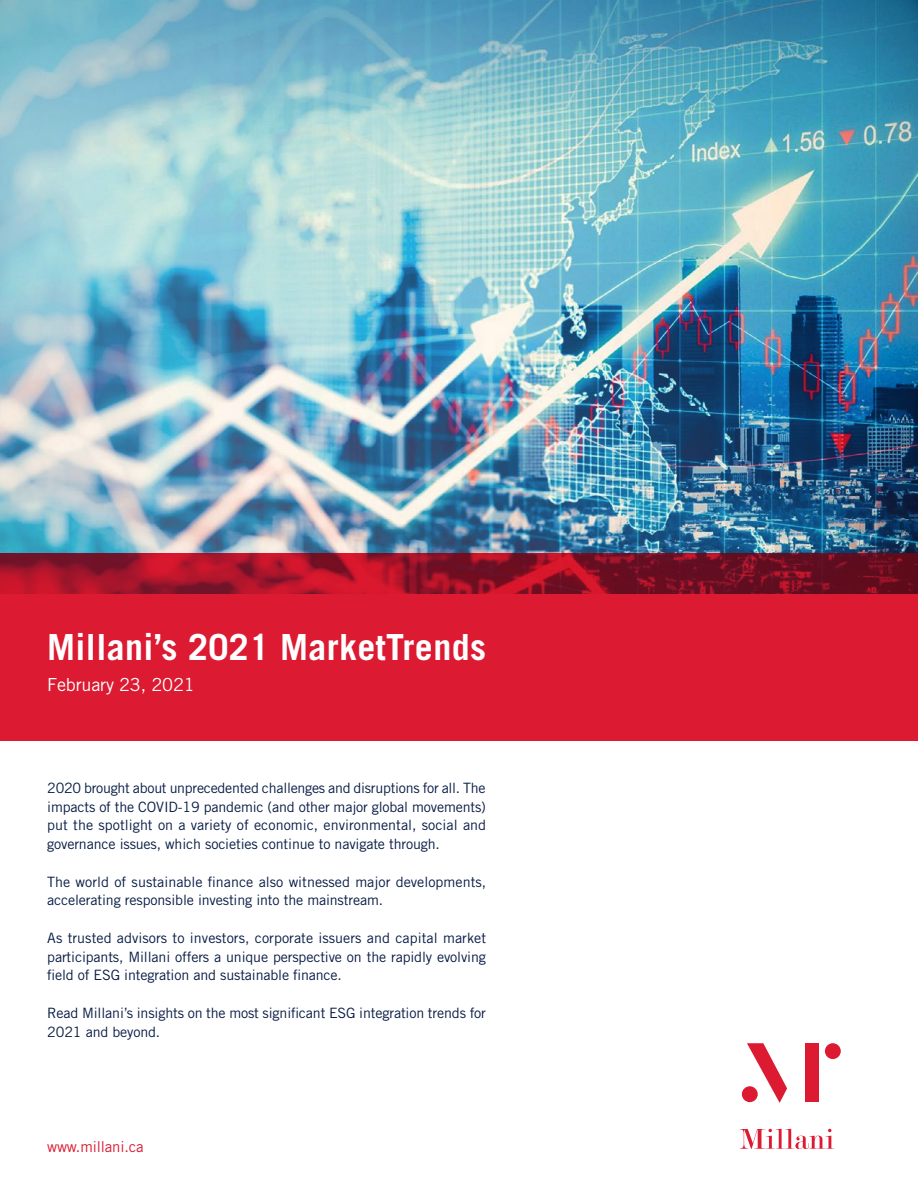
<style>
.page{position:relative;width:918px;height:1188px;background:#fff}
.page>*{position:absolute;margin:0;border:0;box-sizing:border-box;transform-origin:0 0}
.t1{font:700 36px "Trade Gothic LT Std";letter-spacing:.01em;color:#fff}
.t2{font:18px "Trade Gothic LT Std";letter-spacing:-.01em;color:#fff}
.t3{font:15px "Trade Gothic LT Std";letter-spacing:-.01em;color:#dc1a32}
.t4{font:14.25px/18.8px "Trade Gothic LT Std";letter-spacing:-.01em;color:#071b44;text-align:justify}
</style>
<div class="page">
<svg style="left:747px;top:1043px;width:40px;height:60px"></svg>
<div style="left:805px;top:1043px;width:14px;height:59px;background:#dc1a32"></div>
<div style="left:825px;top:1043px;width:16px;height:16px;background:#dc1a32;border-radius:50%"></div>
<div style="left:742px;top:1086px;width:16px;height:16px;background:#dc1a32;border-radius:50%"></div>
<svg style="left:740px;top:1129px;width:94px;height:20px"></svg>
<img style="left:0;top:0;width:918px;height:554px">
<svg style="left:0;top:554px;width:918px;height:187px;background:#cb182f"></svg>
<p class="t1" style="left:47px;top:625px;width:440px">Millani’s 2021 MarketTrends</p>
<p class="t2" style="left:47px;top:673px;width:149px">February 23, 2021</p>
<p class="t4" style="left:47px;top:778px;width:440px">2020 brought about unprecedented challenges and disruptions for all. The impacts of the COVID-19 pandemic (and other major global movements) put the spotlight on a variety of economic, environmental, social and governance issues, which societies continue to navigate through.</p>
<p class="t4" style="left:47px;top:872px;width:441px">The world of sustainable finance also witnessed major developments, accelerating responsible investing into the mainstream.</p>
<p class="t4" style="left:47px;top:928px;width:441px">As trusted advisors to investors, corporate issuers and capital market participants, Millani offers a unique perspective on the rapidly evolving field of ESG integration and sustainable finance.</p>
<p class="t4" style="left:47px;top:1003px;width:440px">Read Millani’s insights on the most significant ESG integration trends for<br>2021 and beyond.</p>
<p class="t3" style="left:47px;top:1137px;width:98px">www.millani.ca</p>
</div>
